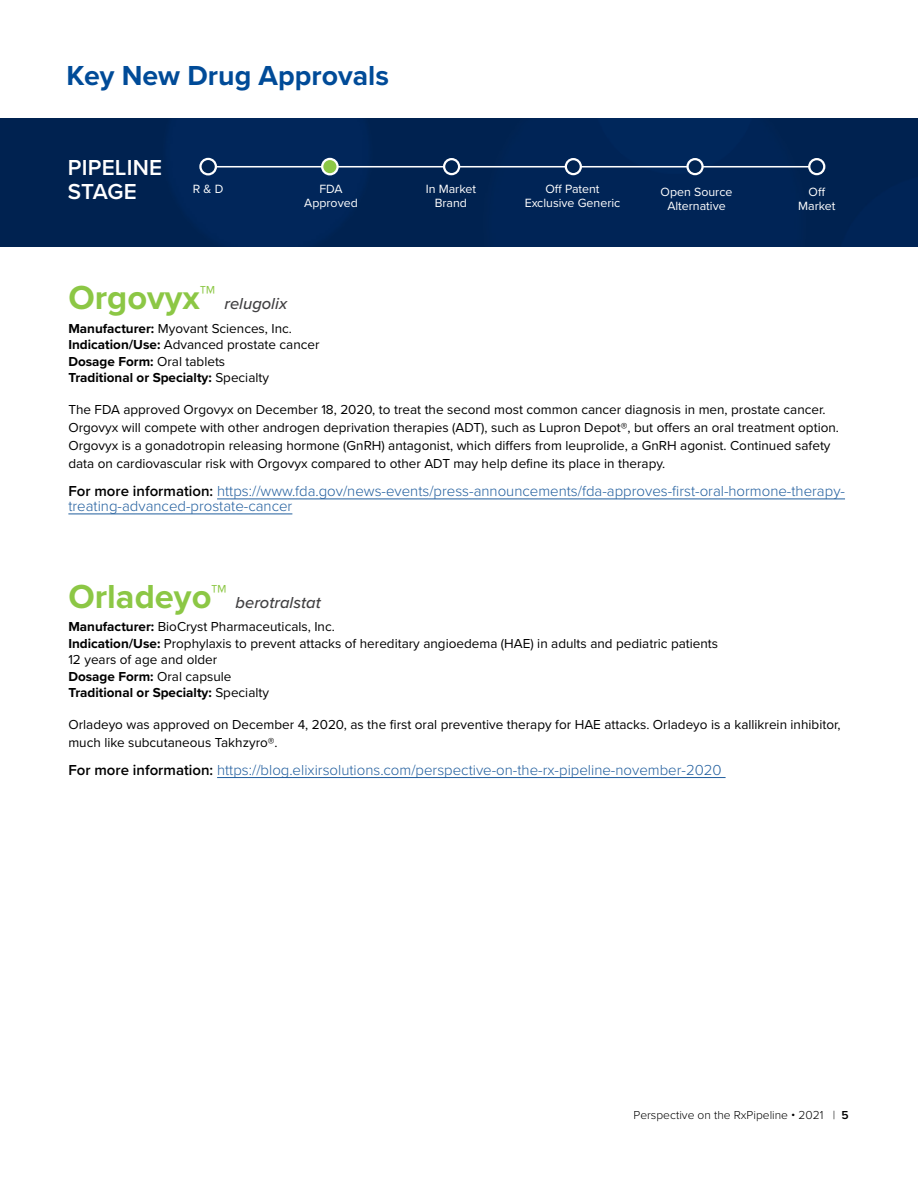
<style>
.page{position:relative;width:918px;height:1188px;background:#fff}
.page>*{position:absolute;margin:0;border:0;box-sizing:border-box;transform-origin:0 0}
.t1{font:700 28.5px "Proxima Nova";color:#004b98}
.t2{font:600 22.5px/24px "Proxima Nova";letter-spacing:.01em;color:#fff}
.t3{font:italic 500 16.5px "Proxima Nova";color:#414042}
.t4{font:300 15px/15px "Proxima Nova";color:#215e9e}
.t5{font:13.5px/18px "Proxima Nova";color:#000}
.t6{font:700 13.5px/16.5px "Proxima Nova";color:#000}
.t7{font:12.3px/14px "Proxima Nova";color:#fff;text-align:center}
.t8{font:300 12px "Proxima Nova";color:#000}
.s1{font-weight:700;font-style:normal;font-size:34.5px;color:#8cc745}
.s2{font-weight:400}
.s3{font-weight:600;color:#000}
.s4{font-weight:700}
.s5{font-weight:600}
</style>
<div class="page">
<hr style="left:217px;top:499px;width:628px;height:1px;background:#215e9e">
<hr style="left:68px;top:514px;width:224px;height:1px;background:#215e9e">
<hr style="left:217px;top:777px;width:509px;height:1px;background:#215e9e">
<div style="left:0;top:118px;width:918px;height:129px;background:#002456"></div>
<hr style="left:214px;top:166px;width:604px;height:2px;background:#fff">
<svg style="left:200px;top:159px;width:16px;height:15px"></svg>
<div style="left:199px;top:158px;width:18px;height:17px;border:2px solid #fff;border-radius:50%"></div>
<div style="left:322px;top:159px;width:16px;height:15px;background:#8cc745;border-radius:50%"></div>
<div style="left:321px;top:158px;width:18px;height:17px;border:2px solid #fff;border-radius:50%"></div>
<div style="left:444px;top:159px;width:15px;height:15px;background:#002452;border-radius:50%"></div>
<div style="left:443px;top:158px;width:17px;height:17px;border:2px solid #fff;border-radius:50%"></div>
<div style="left:566px;top:159px;width:15px;height:15px;background:#002452;border-radius:50%"></div>
<div style="left:565px;top:158px;width:17px;height:17px;border:2px solid #fff;border-radius:50%"></div>
<div style="left:809px;top:159px;width:15px;height:15px;background:#002452;border-radius:50%"></div>
<div style="left:808px;top:158px;width:17px;height:17px;border:2px solid #fff;border-radius:50%"></div>
<svg style="left:688px;top:159px;width:15px;height:15px"></svg>
<div style="left:686px;top:158px;width:18px;height:17px;border:2px solid #fff;border-radius:50%"></div>
<h1 class="t1" style="left:67px;top:55px;width:324px">Key New Drug Approvals</h1>
<h2 class="t2" style="left:68px;top:155px;width:96px">PIPELINE<br>STAGE</h2>
<p class="t7" style="left:193px;top:181px;width:32px">R &amp; D</p>
<p class="t7" style="left:304px;top:181px;width:55px">FDA<br>Approved</p>
<p class="t7" style="left:426px;top:181px;width:52px">In Market<br>Brand</p>
<p class="t7" style="left:525px;top:181px;width:97px">Off Patent<br>Exclusive Generic</p>
<p class="t7" style="left:798px;top:184px;width:39px">Off<br>Market</p>
<p class="t7" style="left:661px;top:184px;width:73px">Open Source<br>Alternative</p>
<p class="t3" style="left:68px;top:292px;width:220px"><span class="s1">Orgovyx™</span> relugolix</p>
<p class="t6" style="left:68px;top:320px;width:253px">Manufacturer: <span class="s2">Myovant Sciences, Inc.<br></span>Indication/Use: <span class="s2">Advanced prostate cancer </span>Dosage Form: <span class="s2">Oral tablets<br></span>Traditional or Specialty: <span class="s2">Specialty</span></p>
<p class="t5" style="left:68px;top:400px;width:772px">The FDA approved Orgovyx on December 18, 2020, to treat the second most common cancer diagnosis in men, prostate cancer.<br>Orgovyx will compete with other androgen deprivation therapies (ADT), such as Lupron Depot®, but offers an oral treatment option.<br>Orgovyx is a gonadotropin releasing hormone (GnRH) antagonist, which differs from leuprolide, a GnRH agonist. Continued safety data on cardiovascular risk with Orgovyx compared to other ADT may help define its place in therapy.</p>
<p class="t4" style="left:68px;top:483px;width:778px"><span class="s3">For more information:</span> https://www.fda.gov/news-events/press-announcements/fda-approves-first-oral-hormone-therapy&shy;treating-advanced-prostate-cancer</p>
<p class="t3" style="left:68px;top:590px;width:254px"><span class="s1">Orladeyo™</span> berotralstat</p>
<p class="t5" style="left:68px;top:618px;width:651px;line-height:16.5px"><span class="s4">Manufacturer:</span> BioCryst Pharmaceuticals, Inc.<br><span class="s4">Indication/Use:</span> Prophylaxis to prevent attacks of hereditary angioedema (HAE) in adults and pediatric patients 12 years of age and older<br><span class="s4">Dosage Form:</span> Oral capsule<br><span class="s4">Traditional or Specialty:</span> Specialty</p>
<p class="t5" style="left:68px;top:714px;width:774px">Orladeyo was approved on December 4, 2020, as the first oral preventive therapy for HAE attacks. Orladeyo is a kallikrein inhibitor, much like subcutaneous Takhzyro®.</p>
<p class="t4" style="left:68px;top:762px;width:655px"><span class="s3">For more information:</span> https://blog.elixirsolutions.com/perspective-on-the-rx-pipeline-november-2020</p>
<p class="t8" style="left:634px;top:1106px;width:217px">Perspective on the RxPipeline • 2021 | <span class="s5">5</span></p>
</div>
